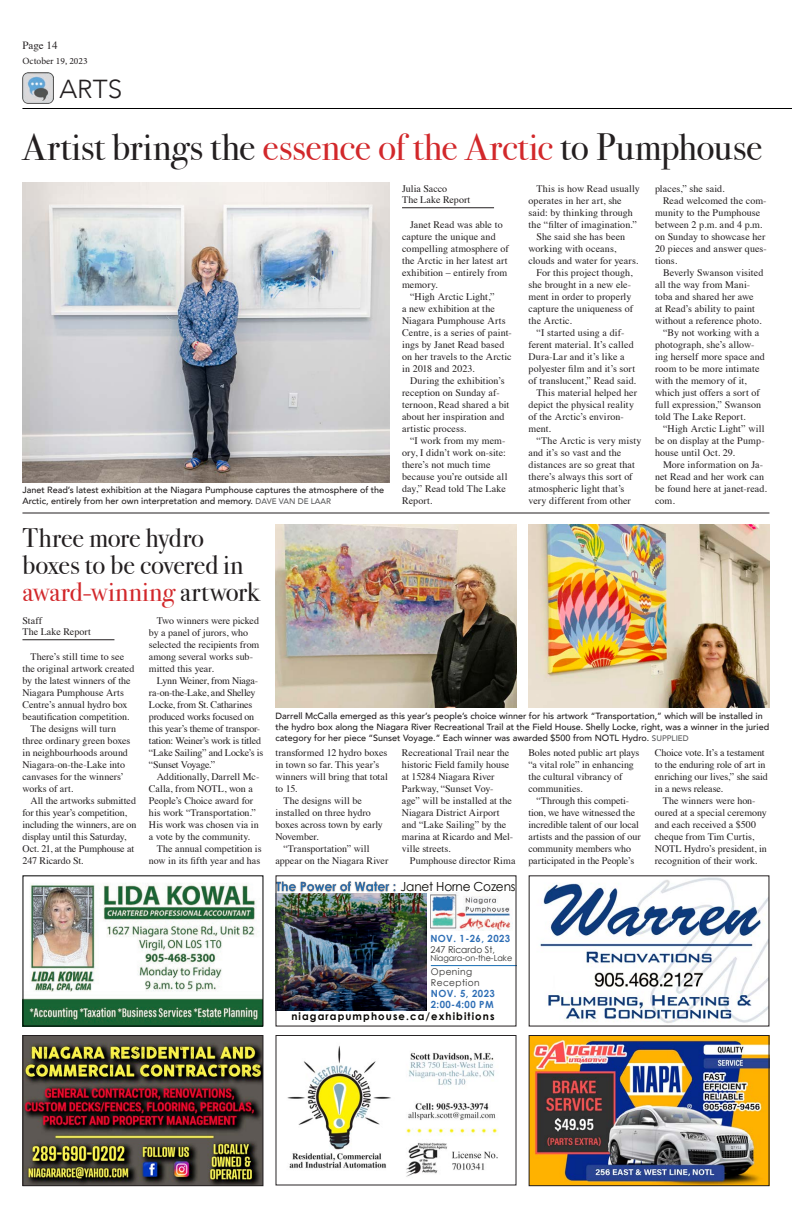
<style>
.page{position:relative;width:792px;height:1224px;background:#fff}
.page>*{position:absolute;margin:0;border:0;box-sizing:border-box;transform-origin:0 0}
.NewsHeadTLR{font:38px "Bodoni Svty Two ITCTT";letter-spacing:-.005em;color:#231f20}
.NewsHeadTLR-2{font:27px/27px "Bodoni Svty Two ITCTT";letter-spacing:-.005em;color:#231f20}
.t1{font:300 26px "Avenir";color:#231f20}
.t2{font:12.5px "Century Gothic";letter-spacing:-.015em;color:#080704}
.Folio_Line{font:11px "Times";color:#231f20}
.t3{font:700 10.4px "Century Gothic";letter-spacing:.11em;color:#080704}
.BodyCopyTLR{font:10px/12px "Times";letter-spacing:.005em;color:#231f20}
.BodyCopyTLR-2{font:10px/12px "Times";letter-spacing:-.02em;color:#231f20}
.Byline_2{font:10px "Times";letter-spacing:.005em;color:#231f20}
.Byline_1{font:10px "Times";letter-spacing:.005em;color:#231f20}
.t4{font:700 9.9px/11.2px "Century Gothic";letter-spacing:.045em;color:#2f6fb6}
.Folio_Line-2{font:9.5px "Minion Pro";color:#231f20}
.t5{font:9.4px "Century Gothic";color:#302f2e}
.t6{font:9.3px/10.6px "Century Gothic";letter-spacing:.045em;color:#302f2e}
.CutlineTLR{font:500 9px/11px "Avenir";color:#231f20}
.t7{font:8.3px "Century Gothic";color:#302f2e}
.s1{color:#d2282b}
.s2{font-size:8px;color:#57585a}
</style>
<div class="page">
<img style="left:540px;top:877px;width:227px;height:146px">
<img style="left:24px;top:883px;width:237px;height:142px">
<div style="left:22px;top:875px;width:241px;height:152px;border:1px solid #000"></div>
<img style="left:531px;top:1037px;width:237px;height:147px">
<div style="left:529px;top:1035px;width:241px;height:151px;border:1px solid #231f20"></div>
<img style="left:24px;top:1037px;width:237px;height:147px">
<div style="left:22px;top:1035px;width:241px;height:151px;border:1px solid #231f20"></div>
<hr style="left:431px;top:965px;width:85px;height:1px;background:#1b6fb5">
<img style="left:277px;top:893px;width:150px;height:117px">
<img style="left:431px;top:892px;width:81px;height:38px">
<img style="left:277px;top:881px;width:122px;height:15px">
<hr style="left:22px;top:108px;width:770px;height:1px;background:#000">
<img style="left:22px;top:72px;width:32px;height:31px">
<img style="left:287px;top:1045px;width:211px;height:132px">
<div style="left:275px;top:1035px;width:242px;height:151px;border:1px solid #282526"></div>
<hr style="left:402px;top:208px;width:92px;height:1px;background:#231f20">
<hr style="left:22px;top:513px;width:747px;height:1px;background:#231f20">
<hr style="left:22px;top:640px;width:92px;height:1px;background:#231f20">
<img style="left:275px;top:525px;width:242px;height:183px">
<img style="left:529px;top:525px;width:241px;height:183px">
<img style="left:22px;top:183px;width:368px;height:299px">
<p class="Folio_Line" style="left:22px;top:35px;width:37px">Page 14</p>
<p class="Folio_Line-2" style="left:22px;top:54px;width:67px">October 19, 2023</p>
<p class="t1" style="left:59px;top:74px;width:64px">ARTS</p>
<p class="NewsHeadTLR" style="left:22px;top:116px;width:742px">Artist brings the <span class="s1">essence of the Arctic</span> to Pumphouse</p>
<p class="CutlineTLR" style="left:22px;top:484px;width:363px">Janet Read’s latest exhibition at the Niagara Pumphouse captures the atmosphere of the<br>Arctic, entirely from her own interpretation and memory. <span class="s2">DAVE VAN DE LAAR</span></p>
<p class="NewsHeadTLR-2" style="left:22px;top:522px;width:239px">Three more hydro boxes to be covered in <span class="s1">award-winning</span> artwork</p>
<p class="Byline_1" style="left:402px;top:179px;width:47px">Julia Sacco</p>
<p class="Byline_2" style="left:402px;top:190px;width:70px">The Lake Report</p>
<p class="BodyCopyTLR" style="left:402px;top:218px;width:108px;text-indent:8px">Janet Read was able to capture the unique and compelling atmosphere of the Arctic in her latest art exhibition – entirely from memory.</p>
<p class="BodyCopyTLR" style="left:402px;top:290px;width:111px;text-indent:8px">“High Arctic Light,”<br>a new exhibition at the<br>Niagara Pumphouse Arts<br>Centre, is a series of paint&shy;ings by Janet Read based on her travels to the Arctic in 2018 and 2023.</p>
<p class="BodyCopyTLR" style="left:402px;top:374px;width:109px;text-indent:8px">During the exhibition’s reception on Sunday af&shy;ternoon, Read shared a bit about her inspiration and artistic process.</p>
<p class="BodyCopyTLR" style="left:402px;top:434px;width:107px;text-indent:8px">“I work from my mem&shy;ory, I didn’t work on-site: there’s not much time because you’re outside all day,” Read told The Lake<br>Report.</p>
<p class="BodyCopyTLR" style="left:529px;top:182px;width:113px;text-indent:8px">This is how Read usually operates in her art, she said: by thinking through the “filter of imagination.”</p>
<p class="BodyCopyTLR" style="left:529px;top:230px;width:111px;text-indent:8px">She said she has been working with oceans, clouds and water for years.</p>
<p class="BodyCopyTLR" style="left:529px;top:266px;width:106px;text-indent:8px">For this project though, she brought in a new ele&shy;ment in order to properly capture the uniqueness of the Arctic.</p>
<p class="BodyCopyTLR" style="left:529px;top:326px;width:109px;text-indent:8px">“I started using a dif&shy;ferent material. It’s called<br>Dura-Lar and it’s like a polyester film and it’s sort of translucent,” Read said.</p>
<p class="BodyCopyTLR" style="left:529px;top:386px;width:110px;text-indent:8px">This material helped her depict the physical reality of the Arctic’s environ&shy;ment.</p>
<p class="BodyCopyTLR" style="left:529px;top:434px;width:114px;text-indent:8px">“The Arctic is very misty and it’s so vast and the distances are so great that there’s always this sort of atmospheric light that’s very different from other</p>
<p class="BodyCopyTLR" style="left:655px;top:182px;width:71px">places,” she said.</p>
<p class="BodyCopyTLR" style="left:655px;top:194px;width:113px;text-indent:8px">Read welcomed the com&shy;munity to the Pumphouse between 2 p.m. and 4 p.m. on Sunday to showcase her<br>20 pieces and answer ques&shy;tions.</p>
<p class="BodyCopyTLR" style="left:655px;top:266px;width:110px;text-indent:8px">Beverly Swanson visited all the way from Mani&shy;toba and shared her awe at Read’s ability to paint without a reference photo.</p>
<p class="BodyCopyTLR" style="left:655px;top:326px;width:111px;text-indent:8px">“By not working with a photograph, she’s allow&shy;ing herself more space and room to be more intimate with the memory of it, which just offers a sort of full expression,” Swanson told The Lake Report.</p>
<p class="BodyCopyTLR" style="left:655px;top:422px;width:111px;text-align:justify;text-indent:8px">“High Arctic Light” will be on display at the Pump&shy;house until Oct. 29.</p>
<p class="BodyCopyTLR" style="left:655px;top:458px;width:113px;text-indent:8px">More information on Ja&shy;net Read and her work can be found here at janet-read. com.</p>
<p class="Byline_1" style="left:22px;top:611px;width:21px">Staff</p>
<p class="Byline_2" style="left:22px;top:622px;width:70px">The Lake Report</p>
<p class="BodyCopyTLR" style="left:22px;top:650px;width:114px;text-indent:8px">There’s still time to see the original artwork created by the latest winners of the<br>Niagara Pumphouse Arts<br>Centre’s annual hydro box beautification competition.</p>
<p class="BodyCopyTLR" style="left:22px;top:722px;width:110px;text-indent:8px">The designs will turn three ordinary green boxes in neighbourhoods around<br>Niagara-on-the-Lake into canvases for the winners’ works of art.</p>
<p class="BodyCopyTLR" style="left:22px;top:794px;width:115px;text-indent:8px">All the artworks submitted for this year’s competition, including the winners, are on display until this Saturday,<br>Oct. 21, at the Pumphouse at<br>247 Ricardo St.</p>
<p class="BodyCopyTLR" style="left:149px;top:614px;width:112px;text-indent:8px">Two winners were picked by a panel of jurors, who selected the recipients from among several works sub&shy;mitted this year.</p>
<p class="BodyCopyTLR-2" style="left:149px;top:674px;width:116px;text-indent:8px">Lynn Weiner, from Niaga&shy;ra-on-the-Lake, and Shelley<br>Locke, from St. Catharines produced works focused on this year’s theme of transpor&shy;tation: Weiner’s work is titled “Lake Sailing” and Locke’s is “Sunset Voyage.”</p>
<p class="BodyCopyTLR" style="left:149px;top:770px;width:112px;text-indent:8px">Additionally, Darrell Mc-<br>Calla, from NOTL, won a<br>People’s Choice award for his work “Transportation.”<br>His work was chosen via in a vote by the community.</p>
<p class="BodyCopyTLR" style="left:149px;top:842px;width:114px;text-align:right">The annual competition is now in its fifth year and has</p>
<p class="CutlineTLR" style="left:275px;top:710px;width:495px">Darrell McCalla emerged as this year’s people’s choice winner for his artwork “Transportation,” which will be installed in the hydro box along the Niagara River Recreational Trail at the Field House. Shelly Locke, right, was a winner in the juried category for her piece “Sunset Voyage.” Each winner was awarded $500 from NOTL Hydro. <span class="s2">SUPPLIED</span></p>
<p class="BodyCopyTLR" style="left:275px;top:746px;width:114px">transformed 12 hydro boxes in town so far. This year’s winners will bring that total to 15.</p>
<p class="BodyCopyTLR" style="left:275px;top:794px;width:109px;text-indent:8px">The designs will be installed on three hydro boxes across town by early<br>November.</p>
<p class="BodyCopyTLR" style="left:275px;top:842px;width:114px;text-indent:8px">“Transportation” will appear on the Niagara River</p>
<p class="BodyCopyTLR" style="left:402px;top:746px;width:113px">Recreational Trail near the historic Field family house at 15284 Niagara River<br>Parkway, “Sunset Voy&shy;age” will be installed at the<br>Niagara District Airport and “Lake Sailing” by the marina at Ricardo and Mel&shy;ville streets.</p>
<p class="BodyCopyTLR" style="left:410px;top:854px;width:107px">Pumphouse director Rima</p>
<p class="t2" style="left:401px;top:878px;width:116px">Janet Horne Cozens</p>
<p class="BodyCopyTLR" style="left:528px;top:746px;width:113px">Boles noted public art plays “a vital role” in enhancing the cultural vibrancy of communities.</p>
<p class="BodyCopyTLR" style="left:528px;top:794px;width:114px;text-indent:8px">“Through this competi&shy;tion, we have witnessed the incredible talent of our local artists and the passion of our community members who participated in the People’s</p>
<p class="BodyCopyTLR" style="left:655px;top:746px;width:114px">Choice vote. It’s a testament to the enduring role of art in enriching our lives,” she said in a news release.</p>
<p class="BodyCopyTLR" style="left:655px;top:794px;width:114px;text-indent:8px">The winners were hon&shy;oured at a special ceremony and each received a $500 cheque from Tim Curtis,<br>NOTL Hydro’s president, in recognition of their work.</p>
<p class="t4" style="left:430px;top:933px;width:81px">NOV. 1-26, 2023</p>
<p class="t5" style="left:430px;top:944px;width:66px">247 Ricardo St,</p>
<p class="t7" style="left:430px;top:953px;width:83px">Niagara-on-the-Lake</p>
<p class="t6" style="left:431px;top:966px;width:50px">Opening<br>Reception</p>
<p class="t4" style="left:431px;top:987px;width:66px">NOV. 5, 2023<br>2:00-4:00 PM</p>
<p class="t3" style="left:291px;top:1009px;width:205px">niagarapumphouse.ca/exhibitions</p>
</div>
